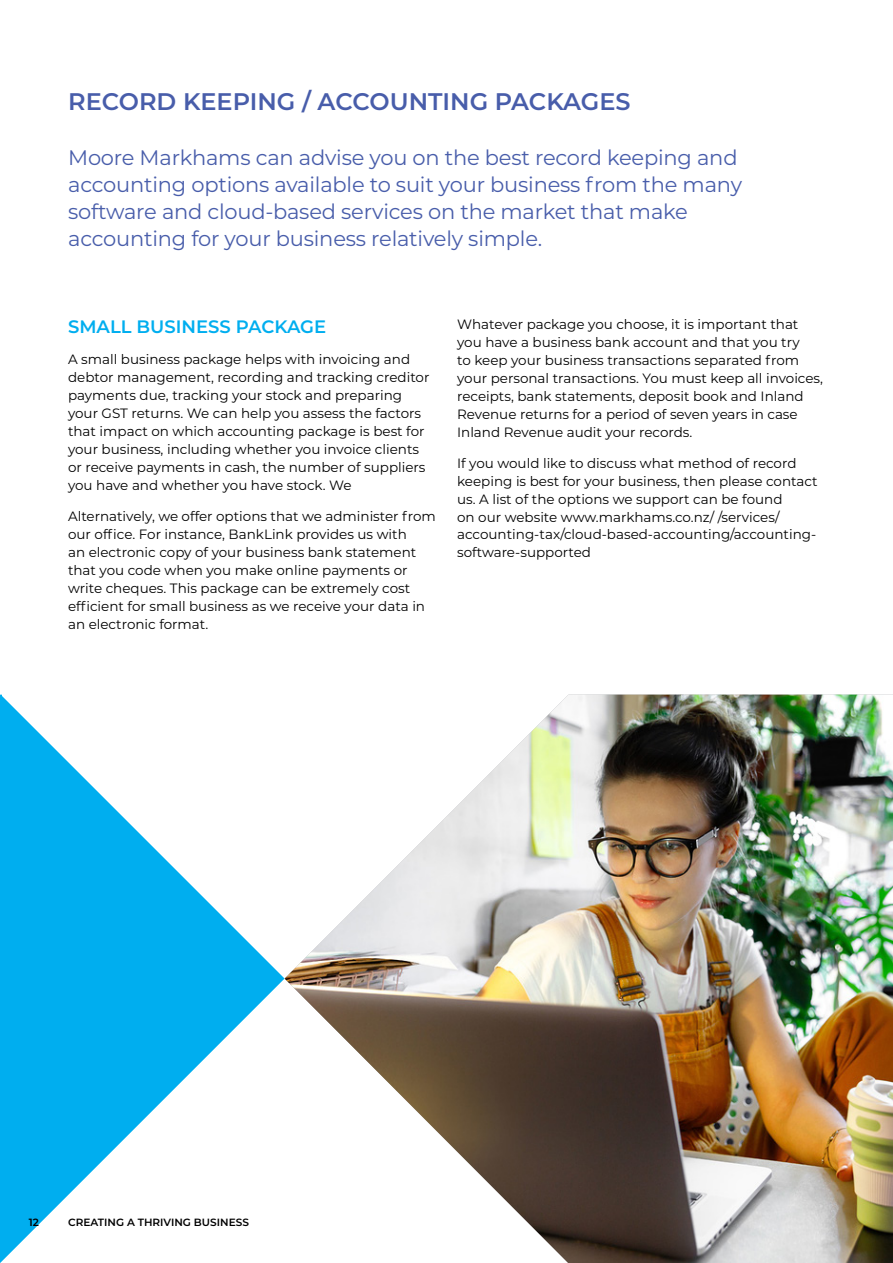
<style>
.page{position:relative;width:893px;height:1263px;background:#fff}
.page>*{position:absolute;margin:0;border:0;box-sizing:border-box;transform-origin:0 0}
.t1{font:600 24px "Montserrat";color:#485daa}
.t2{font:21px/27px "Montserrat";letter-spacing:-.01em;color:#485daa}
.t3{font:600 18px "Montserrat";color:#00aeef}
.t4{font:13.5px/18px "Montserrat";color:#000}
.t5{font:600 10.5px "Montserrat";color:#000}
</style>
<div class="page">
<img style="left:285px;top:695px;width:608px;height:568px">
<svg style="left:0;top:695px;width:285px;height:568px;fill:#00aeef"></svg>
<h1 class="t1" style="left:68px;top:85px;width:564px">RECORD KEEPING / ACCOUNTING PACKAGES</h1>
<h2 class="t2" style="left:68px;top:143px;width:675px">Moore Markhams can advise you on the best record keeping and accounting options available to suit your business from the many software and cloud-based services on the market that make accounting for your business relatively simple.</h2>
<h3 class="t3" style="left:68px;top:314px;width:260px">SMALL BUSINESS PACKAGE</h3>
<p class="t4" style="left:68px;top:350px;width:363px">A small business package helps with invoicing and debtor management, recording and tracking creditor payments due, tracking your stock and preparing your GST returns. We can help you assess the factors that impact on which accounting package is best for your business, including whether you invoice clients or receive payments in cash, the number of suppliers you have and whether you have stock. We</p>
<p class="t4" style="left:68px;top:506px;width:369px">Alternatively, we offer options that we administer from our office. For instance, BankLink provides us with<br>an electronic copy of your business bank statement that you code when you make online payments or write cheques. This package can be extremely cost efficient for small business as we receive your data in an electronic format.</p>
<p class="t4" style="left:457px;top:314px;width:367px">Whatever package you choose, it is important that you have a business bank account and that you try<br>to keep your business transactions separated from your personal transactions. You must keep all invoices, receipts, bank statements, deposit book and Inland Revenue returns for a period of seven years in case Inland Revenue audit your records.</p>
<p class="t4" style="left:457px;top:453px;width:362px">If you would like to discuss what method of record keeping is best for your business, then please contact us. A list of the options we support can be found<br>on our website www.markhams.co.nz/ /services/ accounting-tax/cloud-based-accounting/accounting&shy;software-supported</p>
<p class="t5" style="left:29px;top:1215px;width:12px">12</p>
<p class="t5" style="left:68px;top:1215px;width:182px">CREATING A THRIVING BUSINESS</p>
</div>
